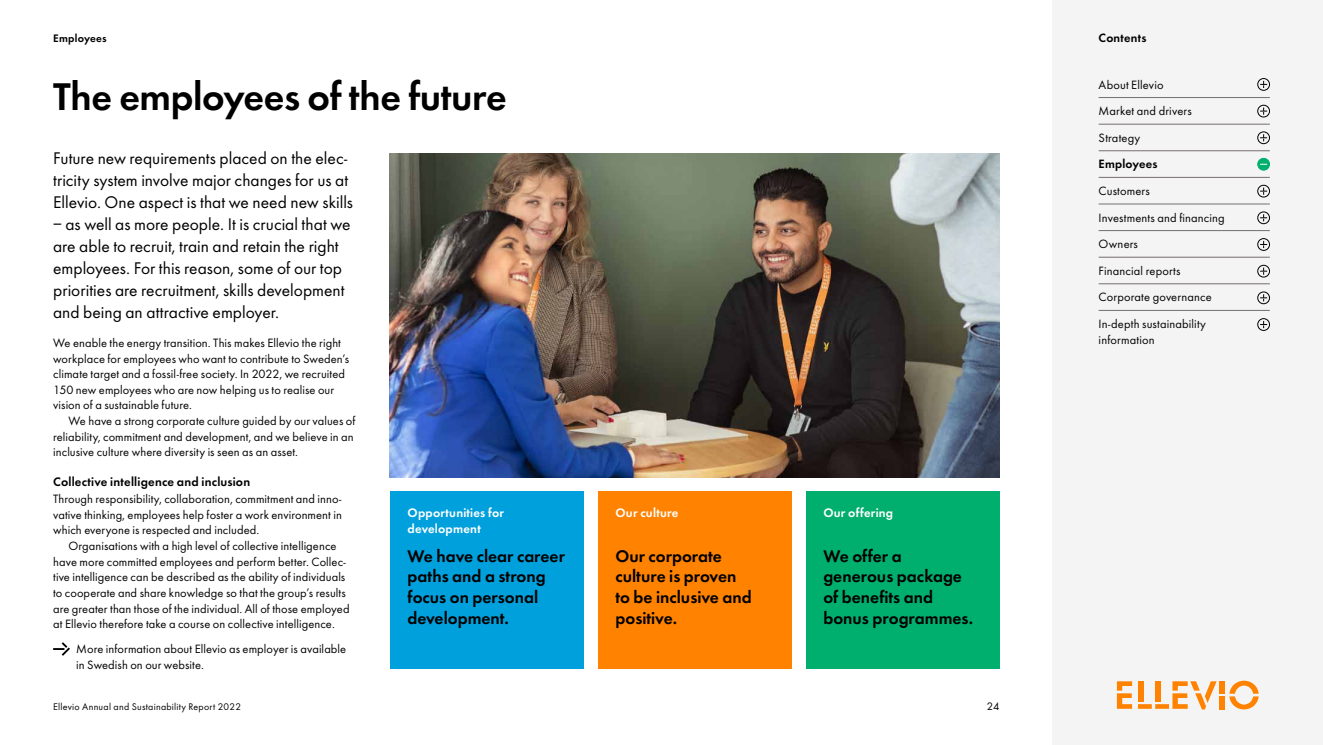
<style>
.page{position:relative;width:1323px;height:745px;background:#fff}
.page>*{position:absolute;margin:0;border:0;box-sizing:border-box;transform-origin:0 0}
.Rubrik1{font:600 40px "Futura EF";letter-spacing:-.01em;color:#000}
.Ingress{font:17.5px/21.9px "Futura EF";color:#000}
.Rubrik_3{font:600 17.5px/20.6px "Futura EF";color:#000}
.Melllanrubrik_1{font:600 12.75px/15.6px "Futura EF";letter-spacing:.015em;color:#fff}
.Melllanrubrik_1-2{font:600 12.75px "Futura EF";letter-spacing:.015em;color:#000}
.Brödtext_indrag{font:12.5px/15.6px "Futura EF";letter-spacing:.01em;color:#000}
.Brödtext{font:12.5px/15.6px "Futura EF";letter-spacing:.005em;color:#000}
.t1{font:600 12.5px "Futura EF";letter-spacing:.015em;color:#000}
.t2{font:600 11.25px "Futura EF";letter-spacing:.02em;color:#000}
.t3{font:11.25px "Futura EF";color:#000}
.t4{font:10px "Futura EF";letter-spacing:.025em;color:#000}
</style>
<div class="page">
<div style="left:806px;top:491px;width:193px;height:177px;background:#00af6e"></div>
<div style="left:390px;top:491px;width:193px;height:177px;background:#00a0dc"></div>
<div style="left:598px;top:491px;width:193px;height:177px;background:#ff8200"></div>
<img style="left:390px;top:153px;width:609px;height:324px">
<svg style="left:53px;top:642px;width:17px;height:13px"></svg>
<div style="left:1052px;top:0;width:271px;height:744px;background:#f5f4f4"></div>
<svg style="left:1229px;top:680px;width:29px;height:29px"></svg>
<svg style="left:1117px;top:681px;width:15px;height:27px"></svg>
<div style="left:1219px;top:680px;width:5px;height:13px;background:#ff8200"></div>
<div style="left:1219px;top:696px;width:5px;height:13px;background:#ff8200"></div>
<svg style="left:1138px;top:681px;width:78px;height:28px"></svg>
<hr style="left:1098px;top:97px;width:172px;height:1px;background:#736e6e">
<hr style="left:1098px;top:124px;width:172px;height:1px;background:#736e6e">
<hr style="left:1098px;top:150px;width:172px;height:1px;background:#736e6e">
<hr style="left:1098px;top:177px;width:172px;height:1px;background:#736e6e">
<hr style="left:1098px;top:204px;width:172px;height:1px;background:#736e6e">
<hr style="left:1098px;top:230px;width:172px;height:1px;background:#736e6e">
<hr style="left:1098px;top:257px;width:172px;height:1px;background:#736e6e">
<hr style="left:1098px;top:283px;width:172px;height:1px;background:#736e6e">
<hr style="left:1098px;top:310px;width:172px;height:1px;background:#736e6e">
<div style="left:1257px;top:78px;width:13px;height:13px;border:1px solid #000;border-radius:50%"></div>
<svg style="left:1260px;top:81px;width:7px;height:7px"></svg>
<div style="left:1257px;top:105px;width:13px;height:12px;border:1px solid #000;border-radius:50%"></div>
<svg style="left:1260px;top:107px;width:7px;height:8px"></svg>
<div style="left:1257px;top:131px;width:13px;height:13px;border:1px solid #000;border-radius:50%"></div>
<svg style="left:1260px;top:134px;width:7px;height:7px"></svg>
<div style="left:1257px;top:185px;width:13px;height:12px;border:1px solid #000;border-radius:50%"></div>
<svg style="left:1260px;top:187px;width:7px;height:7px"></svg>
<div style="left:1257px;top:211px;width:13px;height:13px;border:1px solid #000;border-radius:50%"></div>
<svg style="left:1260px;top:214px;width:7px;height:7px"></svg>
<div style="left:1257px;top:238px;width:13px;height:12px;border:1px solid #000;border-radius:50%"></div>
<svg style="left:1260px;top:241px;width:7px;height:7px"></svg>
<div style="left:1257px;top:265px;width:13px;height:12px;border:1px solid #000;border-radius:50%"></div>
<svg style="left:1260px;top:267px;width:7px;height:7px"></svg>
<div style="left:1257px;top:291px;width:13px;height:13px;border:1px solid #000;border-radius:50%"></div>
<svg style="left:1260px;top:294px;width:7px;height:7px"></svg>
<div style="left:1257px;top:318px;width:13px;height:12px;border:1px solid #000;border-radius:50%"></div>
<svg style="left:1260px;top:321px;width:7px;height:7px"></svg>
<svg style="left:1257px;top:158px;width:12px;height:12px"></svg>
<div style="left:1257px;top:158px;width:13px;height:12px;border:1px solid #00af6e;border-radius:50%"></div>
<p class="t2" style="left:53px;top:31px;width:55px">Employees</p>
<p class="Rubrik1" style="left:53px;top:72px;width:455px">The employees of the future</p>
<p class="Ingress" style="left:53px;top:147px;width:301px">Future new requirements placed on the elec&shy;tricity system involve major changes for us at<br>Ellevio. One aspect is that we need new skills</p>
<p class="Ingress" style="left:53px;top:213px;width:299px">– as well as more people. It is crucial that we are able to recruit, train and retain the right employees. For this reason, some of our top priorities are recruitment, skills development and being an attractive employer.</p>
<p class="Brödtext" style="left:53px;top:335px;width:298px">We enable the energy transition. This makes Ellevio the right workplace for employees who want to contribute to Sweden’s climate target and a fossil-free society. In 2022, we recruited 150 new employees who are now helping us to realise our vision of a sustainable future.</p>
<p class="Brödtext_indrag" style="left:53px;top:413px;width:304px;text-indent:15px">We have a strong corporate culture guided by our values of reliability, commitment and development, and we believe in an inclusive culture where diversity is seen as an asset.</p>
<p class="Melllanrubrik_1-2" style="left:53px;top:474px;width:199px">Collective intelligence and inclusion</p>
<p class="Brödtext" style="left:53px;top:490px;width:290px;text-align:justify">Through responsibility, collaboration, commitment and inno&shy;vative thinking, employees help foster a work environment in which everyone is respected and included.</p>
<p class="Brödtext_indrag" style="left:53px;top:537px;width:298px;text-indent:15px">Organisations with a high level of collective intelligence have more committed employees and perform better. Collec&shy;tive intelligence can be described as the ability of individuals to cooperate and share knowledge so that the group’s results are greater than those of the individual. All of those employed at Ellevio therefore take a course on collective intelligence.</p>
<p class="Brödtext_indrag" style="left:76px;top:641px;width:271px">More information about Ellevio as employer is available in Swedish on our website.</p>
<p class="Melllanrubrik_1" style="left:407px;top:504px;width:98px">Opportunities for development</p>
<p class="Rubrik_3" style="left:407px;top:545px;width:159px">We have clear career paths and a strong focus on personal development.</p>
<p class="Melllanrubrik_1" style="left:615px;top:504px;width:65px">Our culture</p>
<p class="Rubrik_3" style="left:615px;top:545px;width:138px">Our corporate culture is proven to be inclusive and positive.</p>
<p class="Melllanrubrik_1" style="left:823px;top:504px;width:71px">Our offering</p>
<p class="Rubrik_3" style="left:823px;top:545px;width:151px">We offer a generous package of benefits and bonus programmes.</p>
<p class="t4" style="left:53px;top:700px;width:189px">Ellevio Annual and Sustainability Report 2022</p>
<p class="t3" style="left:986px;top:698px;width:14px">24</p>
<p class="t1" style="left:1098px;top:30px;width:49px">Contents</p>
<p class="Brödtext_indrag" style="left:1098px;top:71px;width:95px;line-height:26.6px">About Ellevio<br>Market and drivers<br>Strategy</p>
<p class="t1" style="left:1098px;top:157px;width:60px">Employees</p>
<p class="Brödtext_indrag" style="left:1098px;top:177px;width:128px;line-height:26.6px">Customers<br>Investments and financing<br>Owners<br>Financial reports<br>Corporate governance<br>In-depth sustainability</p>
<p class="Brödtext_indrag" style="left:1098px;top:331px;width:57px">information</p>
</div>
